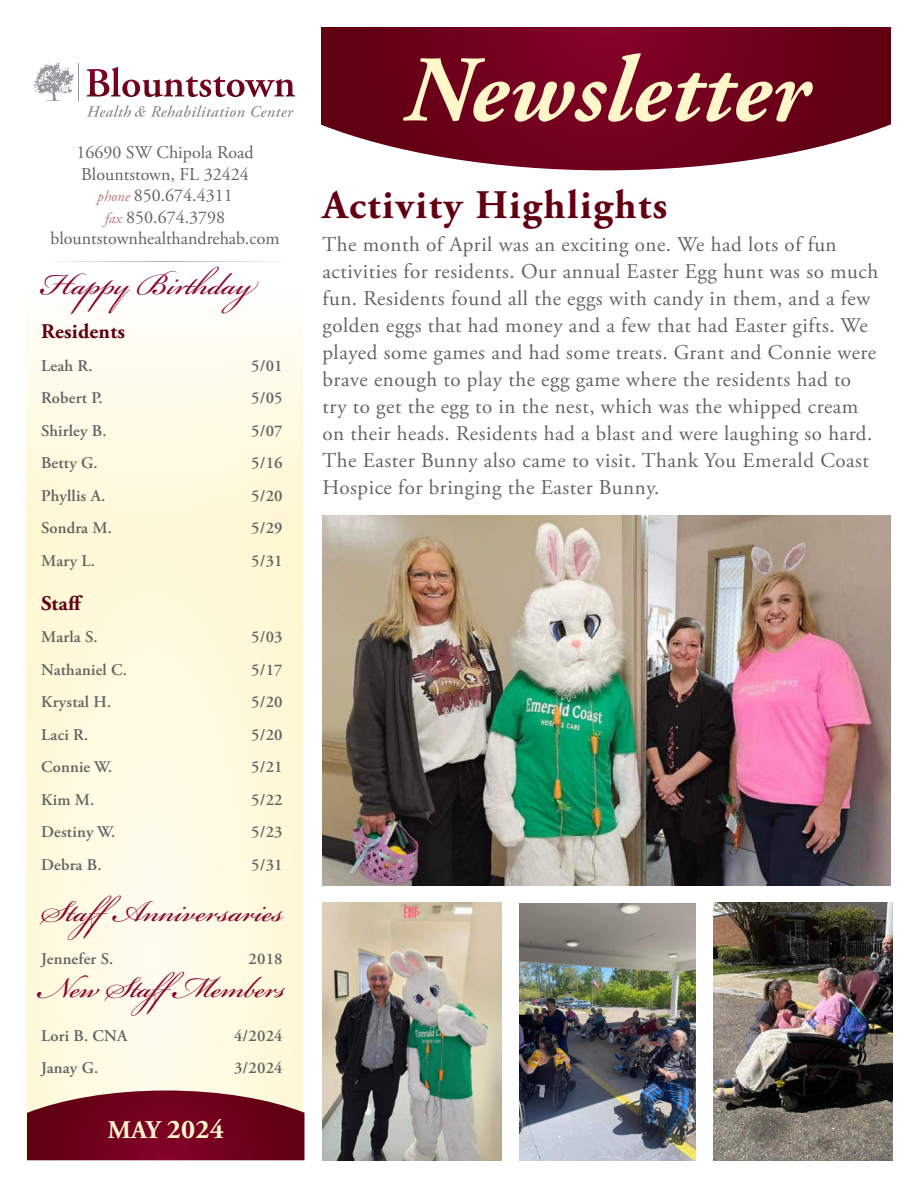
<style>
.page{position:relative;width:918px;height:1188px;background:#fff}
.page>*{position:absolute;margin:0;border:0;box-sizing:border-box;transform-origin:0 0}
.t1{font:italic 700 93.75px "Adobe Garamond Pro";letter-spacing:.01em;color:#fff6ca}
.t2{font:48px "Bickham Script Pro";color:#87062b}
.t3{font:46.5px "Bickham Script Pro";color:#87062b}
.t4{font:46.05px "Bickham Script Pro";letter-spacing:-.01em;color:#87062b}
.t5{font:700 40.5px "Adobe Garamond Pro";letter-spacing:.04em;color:#620012}
.t6{font:700 27px "Adobe Garamond Pro";color:#fff6ca}
.t7{font:21px/27px "Adobe Garamond Pro";letter-spacing:.025em;color:#636366}
.t8{font:700 20.85px "Adobe Garamond Pro";letter-spacing:.01em;color:#620012}
.t9{font:18px/21.6px "Adobe Garamond Pro";color:#636366;text-align:center}
.t10{font:600 16.35px "Adobe Garamond Pro";letter-spacing:.01em;color:#636366}
.s1{font-style:italic;font-size:15px;color:#bb7978}
.s2{font-size:25.5px}
</style>
<div class="page">
<svg style="left:26px;top:326px;width:276px;height:834px;background:#fef9e0"></svg>
<svg style="left:321px;top:27px;width:570px;height:143px;background:#7c1931"></svg>
<hr style="left:41px;top:261px;width:246px;height:1px;background:#adaeb2">
<svg style="left:86px;top:67px;width:209px;height:30px"></svg>
<hr style="left:78px;top:63px;width:1px;height:38px;background:#939598">
<svg style="left:87px;top:105px;width:158px;height:12px"></svg>
<svg style="left:251px;top:106px;width:43px;height:11px"></svg>
<svg style="left:33px;top:62px;width:41px;height:39px"></svg>
<svg style="left:27px;top:1091px;width:277px;height:69px;background:#7c172d"></svg>
<img style="left:323px;top:903px;width:179px;height:258px">
<img style="left:520px;top:903px;width:176px;height:258px">
<img style="left:714px;top:903px;width:178px;height:258px">
<img style="left:322px;top:515px;width:569px;height:371px">
<p class="t9" style="left:76px;top:142px;width:179px">16690 SW Chipola Road<br>Blountstown, FL 32424 <span class="s1">phone</span> 850.674.4311<br><span class="s1">fax</span> 850.674.3798</p>
<p class="t9" style="left:50px;top:229px;width:231px">blountstownhealthandrehab.com</p>
<p class="t2" style="left:41px;top:249px;width:214px">Happy Birthday</p>
<p class="t8" style="left:41px;top:319px;width:85px">Residents</p>
<p class="t10" style="left:41px;top:356px;width:53px">Leah R.</p>
<p class="t10" style="left:251px;top:356px;width:33px">5/01</p>
<p class="t10" style="left:41px;top:388px;width:63px">Robert P.</p>
<p class="t10" style="left:251px;top:388px;width:33px">5/05</p>
<p class="t10" style="left:41px;top:421px;width:67px">Shirley B.</p>
<p class="t10" style="left:251px;top:421px;width:33px">5/07</p>
<p class="t10" style="left:41px;top:454px;width:58px">Betty G.</p>
<p class="t10" style="left:251px;top:454px;width:33px">5/16</p>
<p class="t10" style="left:41px;top:486px;width:66px">Phyllis A.</p>
<p class="t10" style="left:251px;top:486px;width:33px">5/20</p>
<p class="t10" style="left:41px;top:519px;width:72px">Sondra M.</p>
<p class="t10" style="left:251px;top:519px;width:33px">5/29</p>
<p class="t10" style="left:41px;top:551px;width:55px">Mary L.</p>
<p class="t10" style="left:251px;top:551px;width:33px">5/31</p>
<p class="t8" style="left:41px;top:591px;width:43px">Staff</p>
<p class="t10" style="left:41px;top:628px;width:58px">Marla S.</p>
<p class="t10" style="left:251px;top:628px;width:33px">5/03</p>
<p class="t10" style="left:41px;top:660px;width:87px">Nathaniel C.</p>
<p class="t10" style="left:251px;top:660px;width:33px">5/17</p>
<p class="t10" style="left:41px;top:693px;width:72px">Krystal H.</p>
<p class="t10" style="left:251px;top:693px;width:33px">5/20</p>
<p class="t10" style="left:41px;top:725px;width:49px">Laci R.</p>
<p class="t10" style="left:251px;top:725px;width:33px">5/20</p>
<p class="t10" style="left:41px;top:758px;width:73px">Connie W.</p>
<p class="t10" style="left:251px;top:758px;width:33px">5/21</p>
<p class="t10" style="left:41px;top:790px;width:55px">Kim M.</p>
<p class="t10" style="left:251px;top:790px;width:33px">5/22</p>
<p class="t10" style="left:41px;top:823px;width:76px">Destiny W.</p>
<p class="t10" style="left:251px;top:823px;width:33px">5/23</p>
<p class="t10" style="left:41px;top:855px;width:62px">Debra B.</p>
<p class="t10" style="left:251px;top:855px;width:33px">5/31</p>
<p class="t3" style="left:41px;top:877px;width:244px">StaffAnniversaries</p>
<p class="t10" style="left:41px;top:950px;width:74px">Jennefer S.</p>
<p class="t10" style="left:249px;top:950px;width:36px">2018</p>
<p class="t4" style="left:41px;top:954px;width:247px">New StaffMembers</p>
<p class="t10" style="left:41px;top:1026px;width:88px">Lori B. CNA</p>
<p class="t10" style="left:234px;top:1026px;width:50px">4/2024</p>
<p class="t10" style="left:41px;top:1059px;width:59px">Janay G.</p>
<p class="t10" style="left:234px;top:1059px;width:50px">3/2024</p>
<p class="t6" style="left:108px;top:1114px;width:118px"><span class="s2">MAY</span> 2024</p>
<p class="t1" style="left:404px;top:37px;width:406px">Newsletter</p>
<p class="t5" style="left:322px;top:182px;width:346px">Activity Highlights</p>
<p class="t7" style="left:322px;top:232px;width:557px">The month of April was an exciting one. We had lots of fun activities for residents. Our annual Easter Egg hunt was so much fun. Residents found all the eggs with candy in them, and a few golden eggs that had money and a few that had Easter gifts. We played some games and had some treats. Grant and Connie were brave enough to play the egg game where the residents had to try to get the egg to in the nest, which was the whipped cream on their heads. Residents had a blast and were laughing so hard.<br>The Easter Bunny also came to visit. Thank You Emerald Coast Hospice for bringing the Easter Bunny.</p>
</div>
